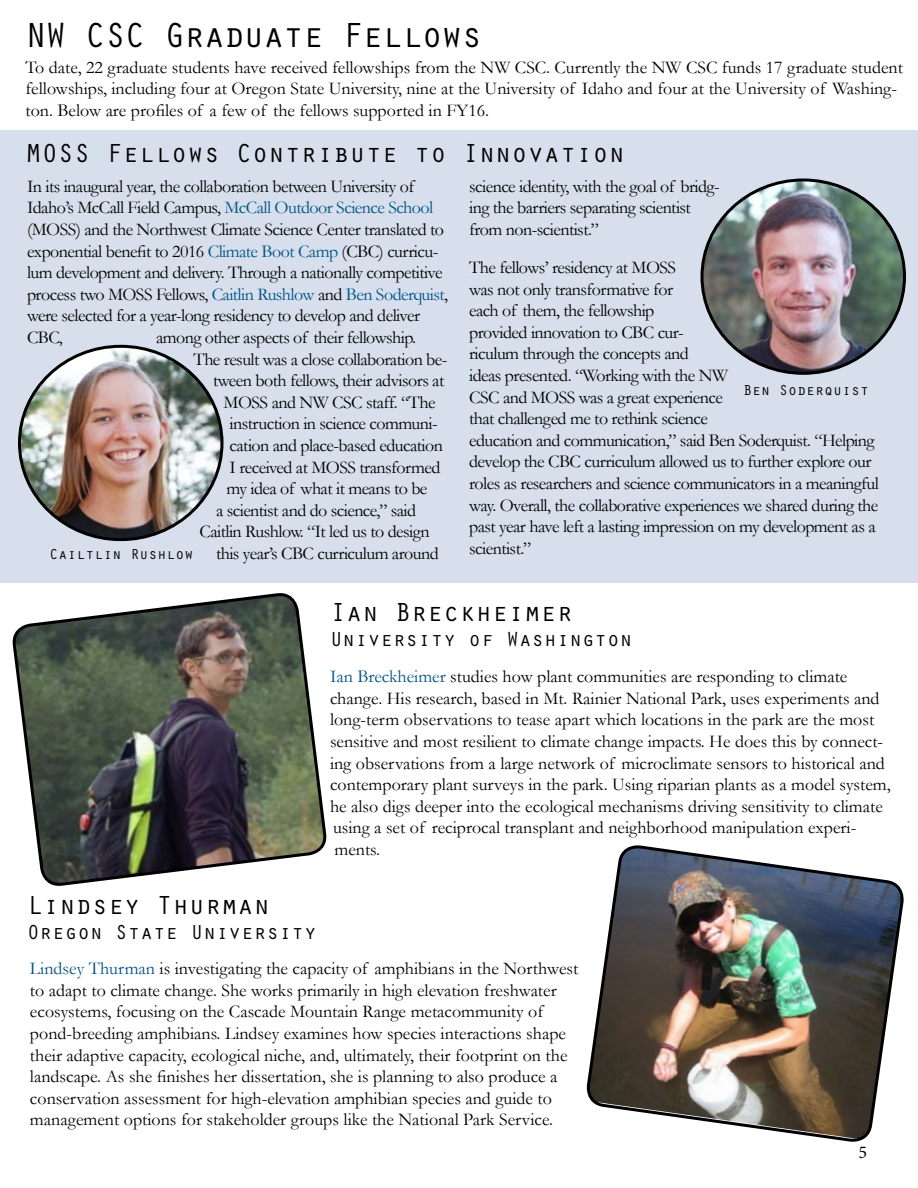
<style>
.page{position:relative;width:918px;height:1188px;background:#fff}
.page>*{position:absolute;margin:0;border:0;box-sizing:border-box;transform-origin:0 0}
.t1{font:36px "Orator Std";letter-spacing:-.05em;color:#000}
.t2{font:27px "Orator Std";color:#000}
.t3{font:21px "Orator Std";color:#000}
.t4{font:18px/21.6px "Garamond";letter-spacing:-.015em;color:#000}
.t5{font:18px "Minion Pro";color:#000}
.t6{font:15px "Orator Std";color:#000}
.s1{color:#005287}
</style>
<div class="page">
<div style="left:0;top:130px;width:918px;height:453px;background:#d7dfec"></div>
<img style="left:12px;top:593px;width:315px;height:293px">
<img style="left:586px;top:845px;width:318px;height:297px">
<img style="left:20px;top:346px;width:201px;height:194px">
<img style="left:704px;top:182px;width:200px;height:191px">
<h1 class="t1" style="left:26px;top:9px;width:459px">NW CSC Graduate Fellows</h1>
<p class="t4" style="left:25px;top:56px;width:879px">To date, 22 graduate students have received fellowships from the NW CSC. Currently the NW CSC funds 17 graduate student fellowships, including four at Oregon State University, nine at the University of Idaho and four at the University of Washing&shy;ton. Below are profiles of a few of the fellows supported in FY16.</p>
<h2 class="t2" style="left:26px;top:134px;width:601px">MOSS Fellows Contribute to Innovation</h2>
<p class="t4" style="left:27px;top:175px;width:423px">In its inaugural year, the collaboration between University of Idaho’s McCall Field Campus, <span class="s1">McCall Outdoor Science School </span>(MOSS) and the Northwest Climate Science Center translated to exponential benefit to 2016 <span class="s1">Climate Boot Camp</span> (CBC) curricu&shy;lum development and delivery. Through a nationally competitive process two MOSS Fellows, <span class="s1">Caitlin Rushlow</span> and <span class="s1">Ben Soderquist</span>, were selected for a year-long residency to develop and deliver CBC,</p>
<p class="t4" style="left:156px;top:326px;width:262px">among other aspects of their fellowship.</p>
<p class="t4" style="left:194px;top:348px;width:256px">The result was a close collaboration be-</p>
<p class="t4" style="left:213px;top:370px;width:233px">tween both fellows, their advisors at</p>
<p class="t4" style="left:224px;top:391px;width:213px">MOSS and NW CSC staff. “The</p>
<p class="t4" style="left:230px;top:413px;width:210px">instruction in science communi-</p>
<p class="t4" style="left:230px;top:434px;width:215px">cation and place-based education</p>
<p class="t4" style="left:230px;top:456px;width:212px">I received at MOSS transformed</p>
<p class="t4" style="left:227px;top:478px;width:202px">my idea of what it means to be</p>
<p class="t4" style="left:216px;top:499px;width:202px">a scientist and do science,” said</p>
<p class="t4" style="left:200px;top:521px;width:231px">Caitlin Rushlow. “It led us to design</p>
<p class="t4" style="left:216px;top:542px;width:224px">this year’s CBC curriculum around</p>
<p class="t6" style="left:50px;top:544px;width:145px">Cailtlin Rushlow</p>
<p class="t4" style="left:469px;top:175px;width:252px">science identity, with the goal of bridg&shy;ing the barriers separating scientist from non-scientist.”</p>
<p class="t4" style="left:469px;top:256px;width:411px">The fellows’ residency at MOSS<br>was not only transformative for<br>each of them, the fellowship<br>provided innovation to CBC cur-<br>riculum through the concepts and<br>ideas presented. “Working with the NW<br>CSC and MOSS was a great experience<br>that challenged me to rethink science<br>education and communication,” said Ben Soderquist. “Helping develop the CBC curriculum allowed us to further explore our roles as researchers and science communicators in a meaningful way. Overall, the collaborative experiences we shared during the past year have left a lasting impression on my development as a scientist.”</p>
<p class="t6" style="left:743px;top:380px;width:127px">Ben Soderquist</p>
<h2 class="t2" style="left:330px;top:593px;width:244px">Ian Breckheimer</h2>
<p class="t3" style="left:330px;top:624px;width:304px">University of Washington</p>
<p class="t4" style="left:330px;top:666px;width:562px"><span class="s1">Ian Breckheimer</span> studies how plant communities are responding to climate change. His research, based in Mt. Rainier National Park, uses experiments and long-term observations to tease apart which locations in the park are the most sensitive and most resilient to climate change impacts. He does this by connect&shy;ing observations from a large network of microclimate sensors to historical and contemporary plant surveys in the park. Using riparian plants as a model system, he also digs deeper into the ecological mechanisms driving sensitivity to climate using a set of reciprocal transplant and neighborhood manipulation experi&shy;ments.</p>
<h2 class="t2" style="left:27px;top:886px;width:244px">Lindsey Thurman</h2>
<p class="t3" style="left:27px;top:917px;width:291px">Oregon State University</p>
<p class="t4" style="left:30px;top:958px;width:550px"><span class="s1">Lindsey Thurman</span> is investigating the capacity of amphibians in the Northwest to adapt to climate change. She works primarily in high elevation freshwater ecosystems, focusing on the Cascade Mountain Range metacommunity of pond-breeding amphibians. Lindsey examines how species interactions shape their adaptive capacity, ecological niche, and, ultimately, their footprint on the landscape. As she finishes her dissertation, she is planning to also produce a conservation assessment for high-elevation amphibian species and guide to management options for stakeholder groups like the National Park Service.</p>
<p class="t5" style="left:859px;top:1140px;width:10px">5</p>
</div>
